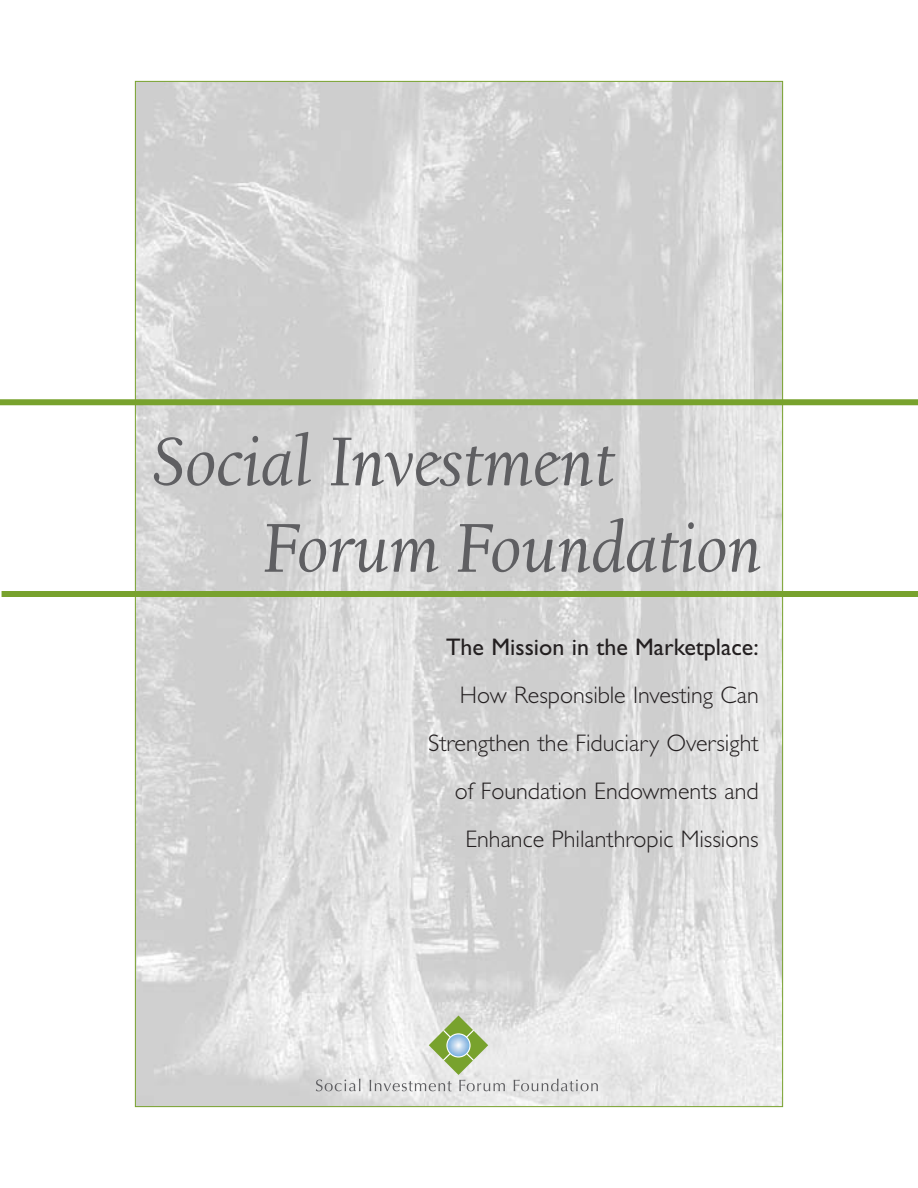
<style>
.page{position:relative;width:918px;height:1188px;background:#fff}
.page>*{position:absolute;margin:0;border:0;box-sizing:border-box;transform-origin:0 0}
.t1{font:italic 72px/86.4px "Californian FB Text";color:#5f5f62}
.t2{font:300 24px/48px "Gill Sans";color:#231f20;text-align:right}
.t3{font:24px "Gill Sans";color:#231f20}
</style>
<div class="page">
<img style="left:137px;top:83px;width:644px;height:1022px">
<div style="left:0;top:399px;width:918px;height:6px;background:#78a22d"></div>
<div style="left:2px;top:591px;width:916px;height:6px;background:#78a22d"></div>
<svg style="left:316px;top:1079px;width:44px;height:12px"></svg>
<svg style="left:370px;top:1016px;width:135px;height:75px"></svg>
<svg style="left:514px;top:1079px;width:84px;height:12px"></svg>
<h1 class="t1" style="left:263px;top:417px;width:502px;text-indent:-110px">Social Investment<br>Forum Foundation</h1>
<p class="t3" style="left:446px;top:633px;width:314px">The Mission in the Marketplace:</p>
<p class="t2" style="left:428px;top:671px;width:332px">How Responsible Investing Can<br>Strengthen the Fiduciary Oversight of Foundation Endowments and<br>Enhance Philanthropic Missions</p>
</div>
